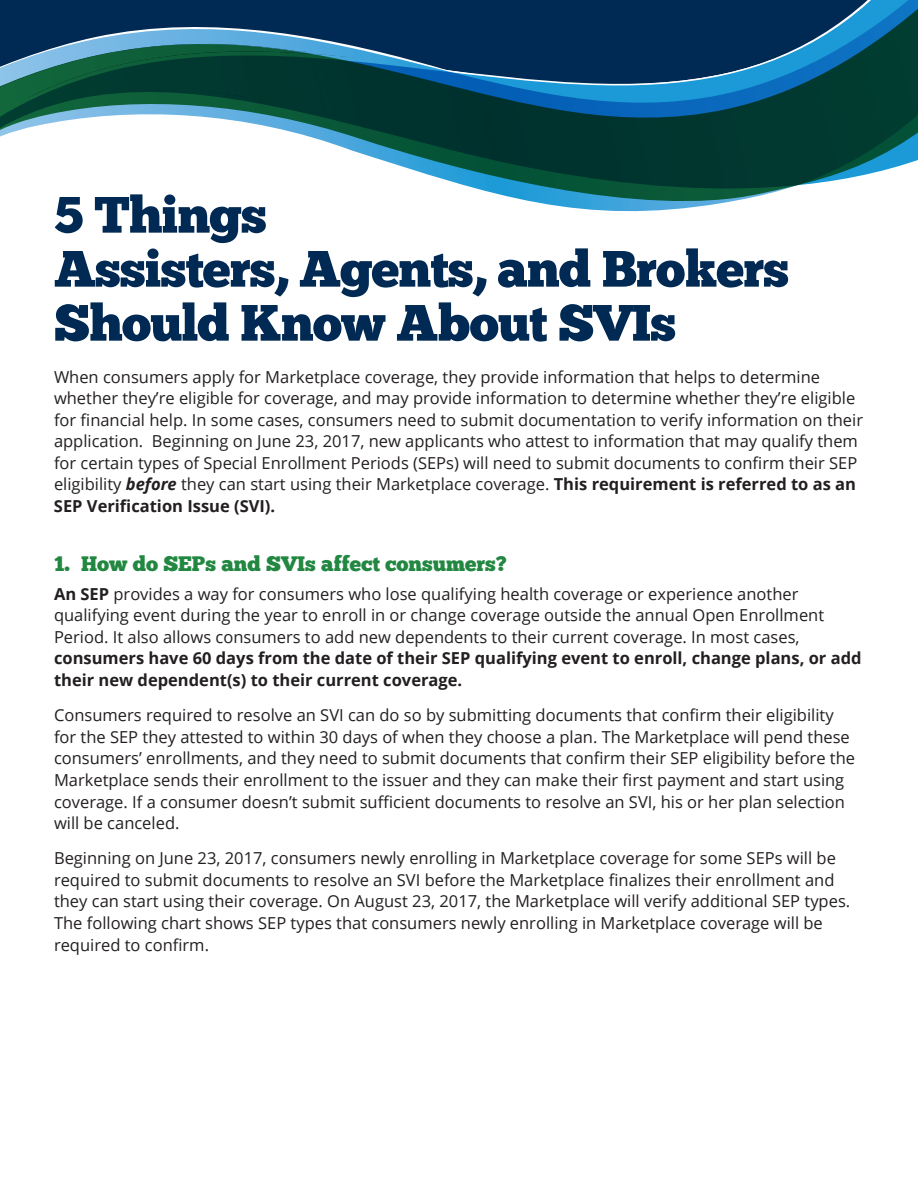
<style>
.page{position:relative;width:918px;height:1188px;background:#fff}
.page>*{position:absolute;margin:0;border:0;box-sizing:border-box;transform-origin:0 0}
.t1{font:51px/54px "Chunk Five";letter-spacing:-.02em;color:#002953}
.t2{font:21px "Chunk Five";color:#218741}
.text_no_indent{font:16.5px/21.6px "Open Sans";color:#231f20}
.s1{font-weight:700;font-style:italic}
.s2{font-weight:700}
</style>
<div class="page">
<svg style="left:529px;top:201px;width:204px;height:11px"></svg>
<svg style="left:475px;top:188px;width:313px;height:13px;background:#3e8c90"></svg>
<svg style="left:0;top:0;width:918px;height:188px"></svg>
<h1 class="t1" style="left:54px;top:188px;width:737px">5 Things<br>Assisters, Agents, and Brokers<br>Should Know About SVIs</h1>
<p class="text_no_indent" style="left:54px;top:365px;width:811px">When consumers apply for Marketplace coverage, they provide information that helps to determine whether they’re eligible for coverage, and may provide information to determine whether they’re eligible for financial help. In some cases, consumers need to submit documentation to verify information on their application. Beginning on June 23, 2017, new applicants who attest to information that may qualify them for certain types of Special Enrollment Periods (SEPs) will need to submit documents to confirm their SEP eligibility <span class="s1">before</span> they can start using their Marketplace coverage. <span class="s2">This requirement is referred to as an SEP Verification Issue (SVI).</span></p>
<p class="t2" style="left:54px;top:552px;width:454px">1. How do SEPs and SVIs affect consumers?</p>
<p class="text_no_indent" style="left:54px;top:582px;width:809px"><span class="s2">An SEP</span> provides a way for consumers who lose qualifying health coverage or experience another qualifying event during the year to enroll in or change coverage outside the annual Open Enrollment Period. It also allows consumers to add new dependents to their current coverage. In most cases, <span class="s2">consumers have 60 days from the date of their SEP qualifying event to enroll, change plans, or add their new dependent(s) to their current coverage.</span></p>
<p class="text_no_indent" style="left:54px;top:704px;width:803px">Consumers required to resolve an SVI can do so by submitting documents that confirm their eligibility for the SEP they attested to within 30 days of when they choose a plan. The Marketplace will pend these consumers’ enrollments, and they need to submit documents that confirm their SEP eligibility before the Marketplace sends their enrollment to the issuer and they can make their first payment and start using coverage. If a consumer doesn’t submit sufficient documents to resolve an SVI, his or her plan selection will be canceled.</p>
<p class="text_no_indent" style="left:54px;top:847px;width:798px">Beginning on June 23, 2017, consumers newly enrolling in Marketplace coverage for some SEPs will be required to submit documents to resolve an SVI before the Marketplace finalizes their enrollment and they can start using their coverage. On August 23, 2017, the Marketplace will verify additional SEP types.<br>The following chart shows SEP types that consumers newly enrolling in Marketplace coverage will be required to confirm.</p>
</div>
